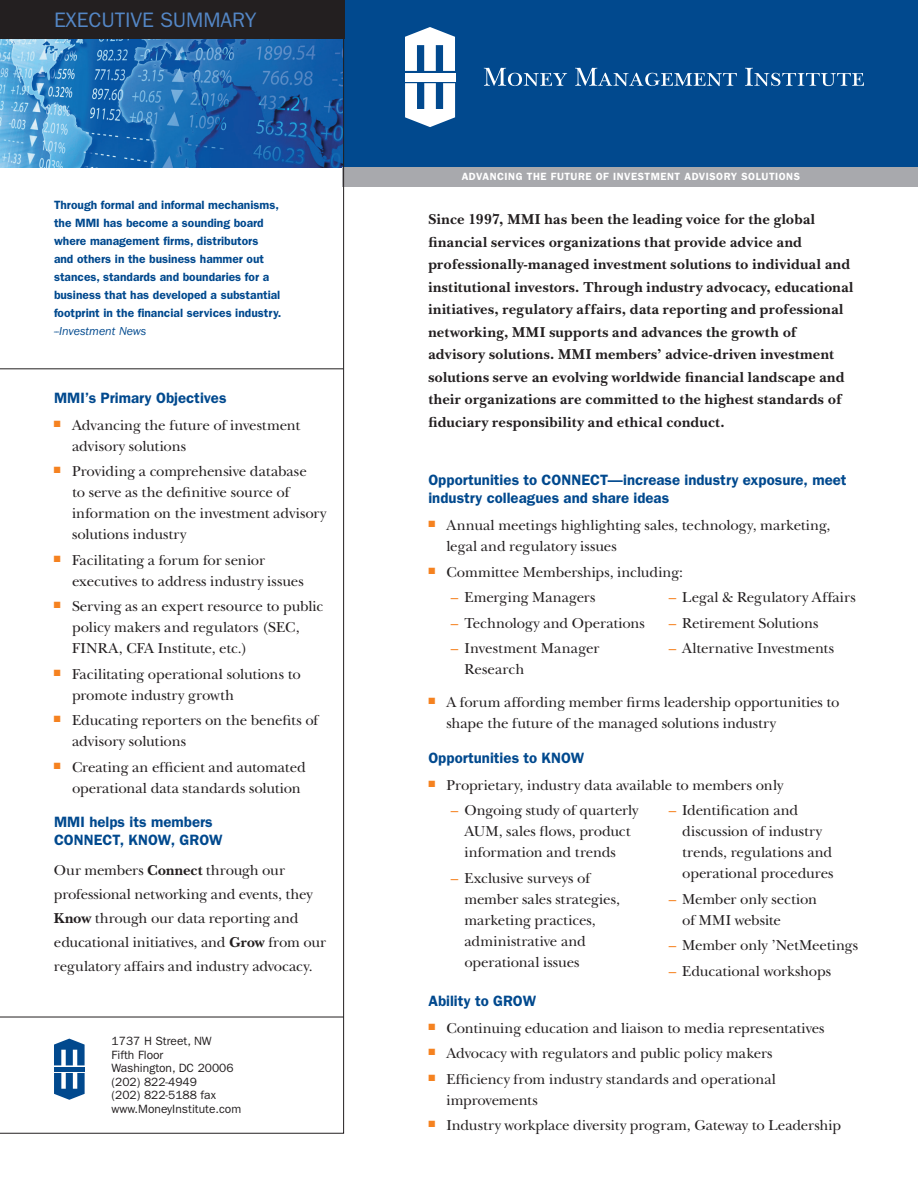
<style>
.page{position:relative;width:918px;height:1188px;background:#fff}
.page>*{position:absolute;margin:0;border:0;box-sizing:border-box;transform-origin:0 0}
.t1{font:21px "ITC Franklin Gothic Std";letter-spacing:-.005em;color:#5487c6}
.t2{font:15px/21px "New Baskerville Std";letter-spacing:-.005em;color:#231f20}
.t3{font:700 15px/22.5px "New Baskerville Std";letter-spacing:.015em;color:#231f20}
.t4{font:600 15px/18px "ITC Franklin Gothic Std";letter-spacing:.005em;color:#01498e}
.t5{font:600 12px/18px "ITC Franklin Gothic Std";color:#01498e}
.t6{font:12px/13.5px "ITC Franklin Gothic Std";color:#231f20}
.t7{font:italic 12px "ITC Franklin Gothic Std";color:#01498e}
.t8{font:600 10.5px "ITC Franklin Gothic Std";letter-spacing:.05em;color:#fff}
.s1{font-weight:700}
.s2{color:#f58220}
</style>
<div class="page">
<div style="left:344px;top:0;width:574px;height:167px;background:#01498e"></div>
<svg style="left:405px;top:27px;width:50px;height:44px"></svg>
<svg style="left:405px;top:83px;width:50px;height:44px"></svg>
<div style="left:405px;top:73px;width:50px;height:8px;background:#fff"></div>
<svg style="left:484px;top:68px;width:83px;height:18px"></svg>
<svg style="left:575px;top:68px;width:162px;height:18px"></svg>
<svg style="left:745px;top:68px;width:119px;height:18px"></svg>
<div style="left:343px;top:167px;width:575px;height:19px;background:#a8a9ad"></div>
<svg style="left:0;top:0;width:344px;height:1133px"></svg>
<h1 class="t1" style="left:54px;top:8px;width:204px">EXECUTIVE SUMMARY</h1>
<p class="t5" style="left:54px;top:196px;width:229px">Through formal and informal mechanisms, the MMI has become a sounding board where management firms, distributors<br>and others in the business hammer out stances, standards and boundaries for a business that has developed a substantial footprint in the financial services industry.</p>
<p class="t7" style="left:54px;top:324px;width:94px">--Investment News</p>
<p class="t4" style="left:54px;top:389px;width:174px">MMI’s Primary Objectives</p>
<p class="t2" style="left:72px;top:414px;width:230px;text-indent:-18px"><sup>■</sup> Advancing the future of investment advisory solutions</p>
<p class="t2" style="left:72px;top:461px;width:256px;text-indent:-18px"><sup>■</sup> Providing a comprehensive database<br>to serve as the definitive source of information on the investment advisory solutions industry</p>
<p class="t2" style="left:72px;top:549px;width:233px;text-indent:-18px"><sup>■</sup> Facilitating a forum for senior executives to address industry issues</p>
<p class="t2" style="left:72px;top:596px;width:253px;text-indent:-18px"><sup>■</sup> Serving as an expert resource to public policy makers and regulators (SEC,<br>FINRA, CFA Institute, etc.)</p>
<p class="t2" style="left:72px;top:663px;width:230px;text-indent:-18px"><sup>■</sup> Facilitating operational solutions to promote industry growth</p>
<p class="t2" style="left:72px;top:710px;width:248px;text-indent:-18px"><sup>■</sup> Educating reporters on the benefits of advisory solutions</p>
<p class="t2" style="left:72px;top:756px;width:235px;text-indent:-18px"><sup>■</sup> Creating an efficient and automated operational data standards solution</p>
<p class="t4" style="left:54px;top:813px;width:170px">MMI helps its members<br>Connect, Know, Grow</p>
<p class="t2" style="left:54px;top:858px;width:274px;line-height:24px">Our members <span class="s1">Connect</span> through our professional networking and events, they <span class="s1">Know</span> through our data reporting and educational initiatives, and <span class="s1">Grow</span> from our regulatory affairs and industry advocacy.</p>
<p class="t6" style="left:112px;top:1034px;width:131px">1737 H Street, NW<br>Fifth Floor<br>Washington, DC 20006 (202) 822-4949<br>(202) 822-5188 fax www.MoneyInstitute.com</p>
<p class="t8" style="left:462px;top:170px;width:340px">Advanci ng the Future of investment advisory solutions</p>
<p class="t3" style="left:428px;top:208px;width:427px">Since 1997, MMI has been the leading voice for the global financial services organizations that provide advice and professionally-managed investment solutions to individual and institutional investors. Through industry advocacy, educational initiatives, regulatory affairs, data reporting and professional networking, MMI supports and advances the growth of advisory solutions. MMI members’ advice-driven investment solutions serve an evolving worldwide financial landscape and their organizations are committed to the highest standards of fiduciary responsibility and ethical conduct.</p>
<p class="t4" style="left:428px;top:471px;width:420px">Opportunities to Connect—increase industry exposure, meet industry colleagues and share ideas</p>
<p class="t2" style="left:446px;top:515px;width:386px;text-indent:-18px"><sup>■</sup> Annual meetings highlighting sales, technology, marketing, legal and regulatory issues</p>
<p class="t2" style="left:428px;top:562px;width:256px"><sup>■</sup> Committee Memberships, including:</p>
<p class="t2" style="left:451px;top:587px;width:146px"><span class="s2">–</span> Emerging Managers</p>
<p class="t2" style="left:451px;top:613px;width:196px"><span class="s2">–</span> Technology and Operations</p>
<p class="t2" style="left:464px;top:638px;width:137px;text-indent:-14px"><span class="s2">–</span> Investment Manager<br>Research</p>
<p class="t2" style="left:669px;top:587px;width:189px"><span class="s2">–</span> Legal &amp; Regulatory Affairs</p>
<p class="t2" style="left:669px;top:613px;width:151px"><span class="s2">–</span> Retirement Solutions</p>
<p class="t2" style="left:669px;top:638px;width:167px"><span class="s2">–</span> Alternative Investments</p>
<p class="t2" style="left:446px;top:692px;width:395px;text-indent:-18px"><sup>■</sup> A forum affording member firms leadership opportunities to shape the future of the managed solutions industry</p>
<p class="t4" style="left:428px;top:749px;width:158px">Opportunities to Know</p>
<p class="t2" style="left:428px;top:775px;width:357px"><sup>■</sup> Proprietary, industry data available to members only</p>
<p class="t2" style="left:451px;top:800px;width:189px;text-align:center"><span class="s2">–</span> Ongoing study of quarterly<br>AUM, sales flows, product information and trends</p>
<p class="t2" style="left:464px;top:868px;width:157px;text-indent:-14px"><span class="s2">–</span> Exclusive surveys of member sales strategies, marketing practices, administrative and operational issues</p>
<p class="t2" style="left:682px;top:800px;width:153px;text-indent:-14px"><span class="s2">–</span> Identification and discussion of industry trends, regulations and operational procedures</p>
<p class="t2" style="left:682px;top:889px;width:137px;text-indent:-14px"><span class="s2">–</span> Member only section of MMI website</p>
<p class="t2" style="left:669px;top:935px;width:191px"><span class="s2">–</span> Member only ’NetMeetings</p>
<p class="t2" style="left:669px;top:961px;width:164px"><span class="s2">–</span> Educational workshops</p>
<p class="t4" style="left:428px;top:992px;width:109px">Ability to Grow</p>
<p class="t2" style="left:428px;top:1018px;width:398px"><sup>■</sup> Continuing education and liaison to media representatives</p>
<p class="t2" style="left:428px;top:1043px;width:346px"><sup>■</sup> Advocacy with regulators and public policy makers</p>
<p class="t2" style="left:446px;top:1069px;width:331px;text-indent:-18px"><sup>■</sup> Efficiency from industry standards and operational improvements</p>
<p class="t2" style="left:428px;top:1115px;width:414px"><sup>■</sup> Industry workplace diversity program, Gateway to Leadership</p>
</div>
